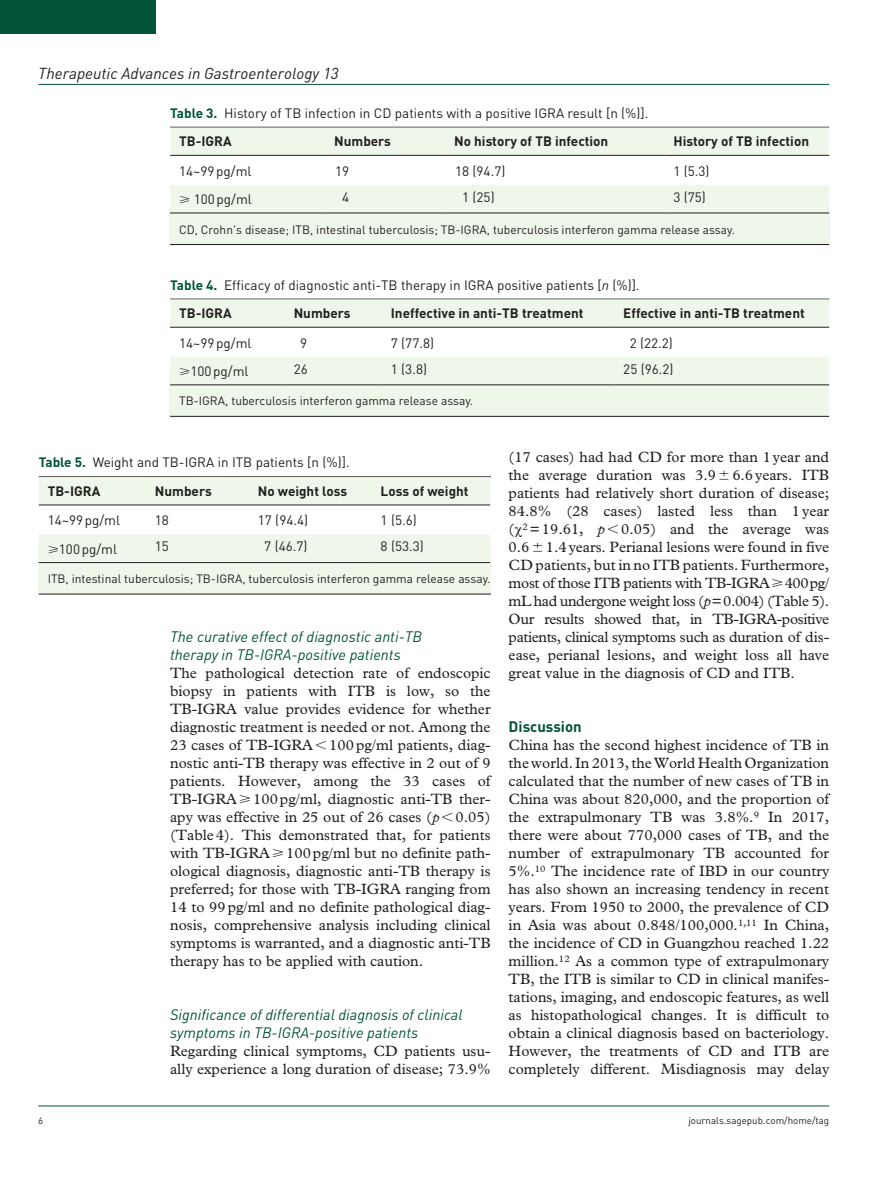
<style>
.page{position:relative;width:893px;height:1191px;background:#fff}
.page>*{position:absolute;margin:0;border:0;box-sizing:border-box;transform-origin:0 0}
.t1{font:italic 15.75px "DIN";color:#231f20}
.t2{font:15px/18px "Plantin Std";color:#231f20;text-align:justify}
.t3{font:italic 15px/18px "DIN";color:#015436}
.t4{font:700 15px "DIN";color:#015436}
.t5{font:13.5px/28.5px "DIN";color:#231f20}
.t6{font:700 13.5px "DIN";color:#231f20}
.t7{font:12px "DIN";color:#231f20}
.t8{font:9.75px "DIN";color:#231f20}
.s1{font-weight:700;color:#015436}
.s2{font-weight:700}
.s3{font-style:italic}
</style>
<div class="page">
<hr style="left:38px;top:84px;width:791px;height:1px;background:#015436">
<hr style="left:38px;top:1105px;width:791px;height:1px;background:#015436">
<div style="left:0;top:0;width:155px;height:34px;background:#015436"></div>
<div style="left:169px;top:374px;width:659px;height:43px;background:#eff7ea"></div>
<div style="left:170px;top:207px;width:660px;height:38px;background:#eff7ea"></div>
<hr style="left:170px;top:127px;width:659px;height:1px;background:#231f20">
<hr style="left:170px;top:244px;width:659px;height:1px;background:#231f20">
<div style="left:170px;top:128px;width:659px;height:85px;background:#eff7ea"></div>
<svg style="left:170px;top:156px;width:659px;height:29px"></svg>
<hr style="left:170px;top:155px;width:155px;height:1px;background:#231f20">
<hr style="left:325px;top:155px;width:120px;height:1px;background:#231f20">
<hr style="left:445px;top:155px;width:219px;height:1px;background:#231f20">
<hr style="left:664px;top:155px;width:165px;height:1px;background:#231f20">
<hr style="left:170px;top:213px;width:155px;height:1px;background:#231f20">
<hr style="left:325px;top:213px;width:120px;height:1px;background:#231f20">
<hr style="left:445px;top:213px;width:219px;height:1px;background:#231f20">
<hr style="left:664px;top:213px;width:165px;height:1px;background:#231f20">
<hr style="left:170px;top:416px;width:659px;height:1px;background:#231f20">
<div style="left:170px;top:299px;width:659px;height:85px;background:#eff7ea"></div>
<svg style="left:170px;top:328px;width:659px;height:28px"></svg>
<hr style="left:170px;top:327px;width:115px;height:1px;background:#231f20">
<hr style="left:285px;top:327px;width:97px;height:1px;background:#231f20">
<hr style="left:382px;top:327px;width:232px;height:1px;background:#231f20">
<hr style="left:614px;top:327px;width:215px;height:1px;background:#231f20">
<hr style="left:170px;top:384px;width:115px;height:1px;background:#231f20">
<hr style="left:285px;top:384px;width:97px;height:1px;background:#231f20">
<hr style="left:382px;top:384px;width:232px;height:1px;background:#231f20">
<hr style="left:614px;top:384px;width:215px;height:1px;background:#231f20">
<div style="left:38px;top:542px;width:452px;height:52px;background:#eff7ea"></div>
<hr style="left:39px;top:476px;width:452px;height:1px;background:#231f20">
<hr style="left:39px;top:593px;width:452px;height:1px;background:#231f20">
<svg style="left:39px;top:477px;width:451px;height:65px"></svg>
<hr style="left:39px;top:504px;width:107px;height:1px;background:#231f20">
<hr style="left:146px;top:504px;width:103px;height:1px;background:#231f20">
<hr style="left:249px;top:504px;width:123px;height:1px;background:#231f20">
<hr style="left:372px;top:504px;width:118px;height:1px;background:#231f20">
<hr style="left:39px;top:562px;width:107px;height:1px;background:#231f20">
<hr style="left:146px;top:562px;width:103px;height:1px;background:#231f20">
<hr style="left:249px;top:562px;width:123px;height:1px;background:#231f20">
<hr style="left:372px;top:562px;width:118px;height:1px;background:#231f20">
<p class="t1" style="left:38px;top:63px;width:302px">Therapeutic Advances in Gastroenterology 13</p>
<p class="t5" style="left:179px;top:98px;width:471px;text-indent:-9px"><span class="s1">Table 3.</span> History of TB infection in CD patients with a positive IGRA result [n (%)].<br><span class="s2">TB-IGRA</span></p>
<p class="t6" style="left:334px;top:133px;width:58px">Numbers</p>
<p class="t6" style="left:454px;top:133px;width:156px">No history of TB infection</p>
<p class="t6" style="left:673px;top:133px;width:137px">History of TB infection</p>
<p class="t5" style="left:179px;top:156px;width:74px">14~99pg/ml</p>
<p class="t5" style="left:335px;top:156px;width:16px">19</p>
<p class="t5" style="left:455px;top:156px;width:52px">18 (94.7)</p>
<p class="t5" style="left:673px;top:156px;width:38px">1 (5.3)</p>
<p class="t5" style="left:179px;top:185px;width:74px">⩾ 100pg/ml</p>
<p class="t5" style="left:342px;top:182px;width:9px">4</p>
<p class="t5" style="left:462px;top:182px;width:34px">1 (25)</p>
<p class="t5" style="left:673px;top:182px;width:34px">3 (75)</p>
<p class="t7" style="left:179px;top:222px;width:557px">CD, Crohn's disease; ITB, intestinal tuberculosis; TB-IGRA, tuberculosis interferon gamma release assay.</p>
<p class="t5" style="left:179px;top:270px;width:462px;text-indent:-9px"><span class="s1">Table 4.</span> Efficacy of diagnostic anti-TB therapy in IGRA positive patients [<span class="s3">n</span> (%)].<br><span class="s2">TB-IGRA</span></p>
<p class="t6" style="left:294px;top:304px;width:58px">Numbers</p>
<p class="t6" style="left:391px;top:304px;width:194px">Ineffective in anti-TB treatment</p>
<p class="t6" style="left:623px;top:304px;width:183px">Effective in anti-TB treatment</p>
<p class="t5" style="left:179px;top:328px;width:74px">14~99pg/ml</p>
<p class="t5" style="left:300px;top:328px;width:9px">9</p>
<p class="t5" style="left:391px;top:328px;width:45px">7 (77.8)</p>
<p class="t5" style="left:630px;top:328px;width:45px">2 (22.2)</p>
<p class="t5" style="left:179px;top:356px;width:71px">⩾100pg/ml</p>
<p class="t5" style="left:294px;top:354px;width:16px">26</p>
<p class="t5" style="left:391px;top:354px;width:38px">1 (3.8)</p>
<p class="t5" style="left:623px;top:354px;width:52px">25 (96.2)</p>
<p class="t7" style="left:179px;top:394px;width:296px">TB-IGRA, tuberculosis interferon gamma release assay.</p>
<p class="t5" style="left:48px;top:448px;width:303px;text-indent:-9px"><span class="s1">Table 5.</span> Weight and TB-IGRA in ITB patients [n (%)].<br><span class="s2">TB-IGRA</span></p>
<p class="t6" style="left:155px;top:482px;width:58px">Numbers</p>
<p class="t6" style="left:258px;top:482px;width:91px">No weight loss</p>
<p class="t6" style="left:381px;top:482px;width:89px">Loss of weight</p>
<p class="t5" style="left:48px;top:506px;width:74px">14~99pg/ml</p>
<p class="t5" style="left:155px;top:506px;width:16px">18</p>
<p class="t5" style="left:258px;top:506px;width:52px">17 (94.4)</p>
<p class="t5" style="left:381px;top:506px;width:38px">1 (5.6)</p>
<p class="t5" style="left:48px;top:534px;width:71px">⩾100pg/ml</p>
<p class="t5" style="left:155px;top:532px;width:16px">15</p>
<p class="t5" style="left:264px;top:532px;width:45px">7 (46.7)</p>
<p class="t5" style="left:381px;top:532px;width:45px">8 (53.3)</p>
<p class="t7" style="left:48px;top:571px;width:444px">ITB, intestinal tuberculosis; TB-IGRA, tuberculosis interferon gamma release assay.</p>
<p class="t3" style="left:170px;top:627px;width:253px">The curative effect of diagnostic anti-TB therapy in TB-IGRA-positive patients</p>
<p class="t2" style="left:170px;top:664px;width:322px">The pathological detection rate of endoscopic biopsy in patients with ITB is low, so the TB-IGRA value provides evidence for whether diagnostic treatment is needed or not. Among the 23 cases of TB-IGRA 100pg/ml patients, diag&shy;nostic anti-TB therapy was effective in 2 out of 9 patients. However, among the 33 cases of TB-IGRA⩾100pg/ml, diagnostic anti-TB ther&shy;apy was effective in 25 out of 26 cases (<span class="s3">p</span> 0.05) (Table4). This demonstrated that, for patients with TB-IGRA⩾100pg/ml but no definite path&shy;ological diagnosis, diagnostic anti-TB therapy is preferred; for those with TB-IGRA ranging from 14 to 99pg/ml and no definite pathological diag&shy;nosis, comprehensive analysis including clinical symptoms is warranted, and a diagnostic anti-TB therapy has to be applied with caution.</p>
<p class="t3" style="left:170px;top:1005px;width:294px">Significance of differential diagnosis of clinical symptoms in TB-IGRA-positive patients</p>
<p class="t2" style="left:170px;top:1042px;width:322px">Regarding clinical symptoms, CD patients usu&shy;ally experience a long duration of disease; 73.9%</p>
<p class="t2" style="left:509px;top:448px;width:322px">(17 cases) had had CD for more than 1year and the average duration was 3.9 6.6years. ITB patients had relatively short duration of disease; 84.8% (28 cases) lasted less than 1year ( <sup>2</sup> =19.61, <span class="s3">p</span> 0.05) and the average was 0.6 1.4years. Perianal lesions were found in five CD patients, but in no ITB patients. Furthermore, most of those ITB patients with TB-IGRA⩾400pg/ mL had undergone weight loss (<span class="s3">p</span>=0.004) (Table 5).<br>Our results showed that, in TB-IGRA-positive patients, clinical symptoms such as duration of dis&shy;ease, perianal lesions, and weight loss all have great value in the diagnosis of CD and ITB.</p>
<p class="t4" style="left:509px;top:717px;width:75px">Discussion</p>
<p class="t2" style="left:509px;top:736px;width:322px">China has the second highest incidence of TB in the world. In 2013, the World Health Organization calculated that the number of new cases of TB in China was about 820,000, and the proportion of the extrapulmonary TB was 3.8%.<sup>9</sup> In 2017, there were about 770,000 cases of TB, and the number of extrapulmonary TB accounted for 5%.<sup>10</sup> The incidence rate of IBD in our country has also shown an increasing tendency in recent years. From 1950 to 2000, the prevalence of CD in Asia was about 0.848/100,000.<sup>1,11</sup> In China, the incidence of CD in Guangzhou reached 1.22 million.<sup>12</sup> As a common type of extrapulmonary TB, the ITB is similar to CD in clinical manifes&shy;tations, imaging, and endoscopic features, as well as histopathological changes. It is difficult to obtain a clinical diagnosis based on bacteriology.<br>However, the treatments of CD and ITB are completely different. Misdiagnosis may delay</p>
<p class="t8" style="left:38px;top:1114px;width:7px">6</p>
<p class="t8" style="left:688px;top:1114px;width:142px">journals.sagepub.com/home/tag</p>
</div>
